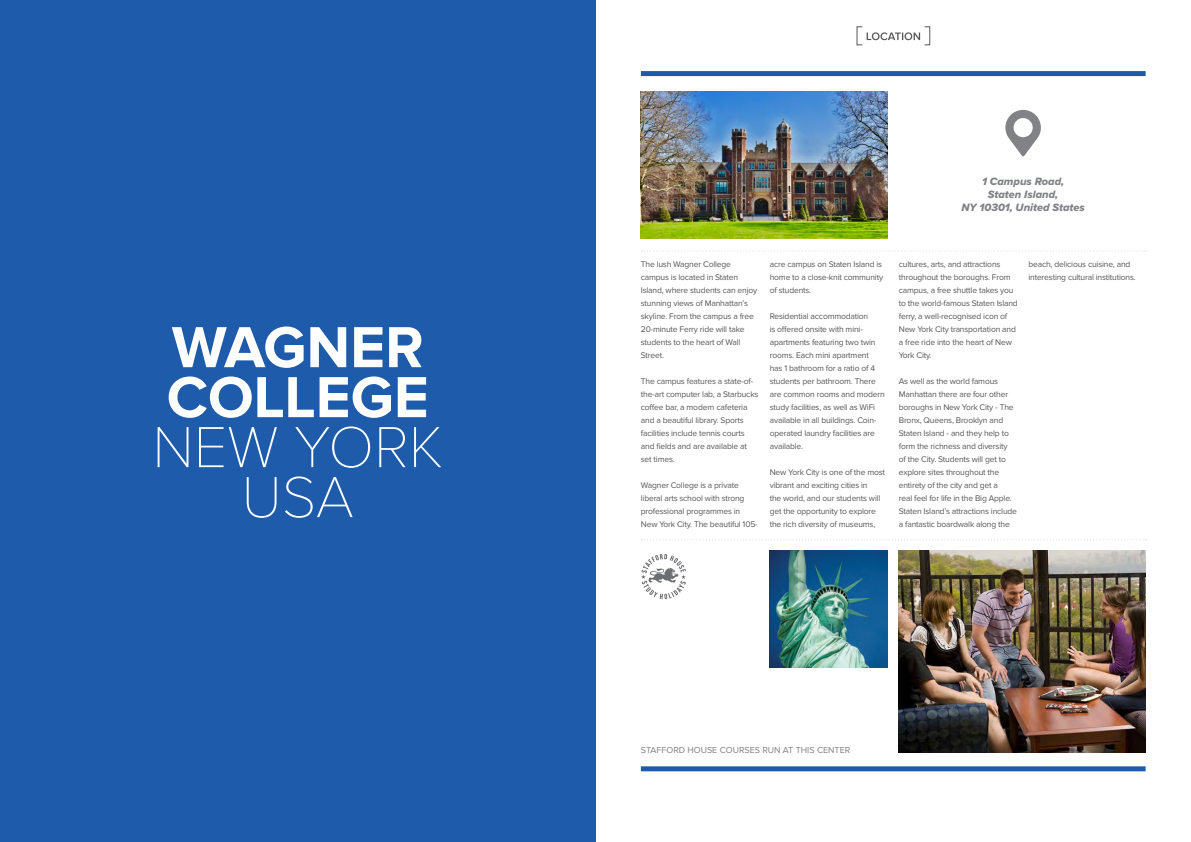
<style>
.page{position:relative;width:1191px;height:842px;background:#fff}
.page>*{position:absolute;margin:0;border:0;box-sizing:border-box;transform-origin:0 0}
.t1{font:700 60px/50px "Proxima Nova";color:#fff}
.t2{font:100 60px "Proxima Nova T";color:#fff}
.t3{font:11px "Proxima Nova Extrabld It";color:#808285}
.t4{font:9px "Proxima Nova";color:#808285}
.t5{font:8.5px/13px "Proxima Nova";letter-spacing:-.02em;color:#57585a}
</style>
<div class="page">
<div style="left:0;top:0;width:595px;height:842px;background:#1e5baa"></div>
<div style="left:924px;top:26px;width:6px;height:19px;border:1px solid #57585a"></div>
<svg style="left:866px;top:32px;width:54px;height:8px"></svg>
<svg style="left:1005px;top:110px;width:35px;height:47px"></svg>
<div style="left:641px;top:71px;width:504px;height:5px;background:#1e5baa"></div>
<div style="left:641px;top:766px;width:504px;height:5px;background:#1e5baa"></div>
<img style="left:641px;top:91px;width:246px;height:148px">
<img style="left:899px;top:550px;width:246px;height:203px">
<svg style="left:641px;top:250px;width:505px;height:1px"></svg>
<svg style="left:641px;top:539px;width:505px;height:1px"></svg>
<img style="left:770px;top:550px;width:117px;height:118px">
<svg style="left:641px;top:554px;width:45px;height:45px"></svg>
<p class="t1" style="left:167px;top:325px;width:264px">WAGNER<br>COLLEGE</p>
<p class="t2" style="left:152px;top:402px;width:292px">NEW YORK</p>
<p class="t2" style="left:241px;top:452px;width:114px">USA</p>
<p class="t3" style="left:982px;top:173px;width:84px">1 Campus Road,</p>
<p class="t3" style="left:988px;top:186px;width:72px">Staten Island,</p>
<p class="t3" style="left:961px;top:199px;width:125px">NY 10301, United States</p>
<p class="t5" style="left:641px;top:258px;width:118px">The lush Wagner College campus is located in Staten<br>Island, where students can enjoy stunning views of Manhattan’s skyline. From the campus a free<br>20-minute Ferry ride will take students to the heart of Wall<br>Street.</p>
<p class="t5" style="left:641px;top:375px;width:119px">The campus features a state-of&shy;the-art computer lab, a Starbucks coffee bar, a modern cafeteria and a beautiful library. Sports facilities include tennis courts and fields and are available at set times.</p>
<p class="t5" style="left:641px;top:478px;width:118px">Wagner College is a private liberal arts school with strong professional programmes in<br>New York City. The beautiful 105-</p>
<p class="t5" style="left:769px;top:257px;width:115px">acre campus on Staten Island is home to a close-knit community of students.</p>
<p class="t5" style="left:769px;top:309px;width:117px">Residential accommodation<br>is offered onsite with mini&shy;apartments featuring two twin rooms. Each mini apartment<br>has 1 bathroom for a ratio of 4 students per bathroom. There are common rooms and modern study facilities, as well as WiFi available in all buildings. Coin&shy;operated laundry facilities are available.</p>
<p class="t5" style="left:769px;top:465px;width:117px">New York City is one of the most vibrant and exciting cities in<br>the world, and our students will get the opportunity to explore the rich diversity of museums,</p>
<p class="t5" style="left:899px;top:257px;width:120px">cultures, arts, and attractions throughout the boroughs. From campus, a free shuttle takes you to the world-famous Staten Island ferry, a well-recognised icon of<br>New York City transportation and a free ride into the heart of New<br>York City.</p>
<p class="t5" style="left:899px;top:374px;width:120px">As well as the world famous<br>Manhattan there are four other boroughs in New York City - The<br>Bronx, Queens, Brooklyn and<br>Staten Island - and they help to form the richness and diversity<br>of the City. Students will get to explore sites throughout the entirety of the city and get a<br>real feel for life in the Big Apple.<br>Staten Island’s attractions include a fantastic boardwalk along the</p>
<p class="t5" style="left:1028px;top:257px;width:109px">beach, delicious cuisine, and interesting cultural institutions.</p>
<p class="t4" style="left:641px;top:744px;width:211px">STAFFORD HOUSE COURSES RUN AT THIS CENTER</p>
</div>
